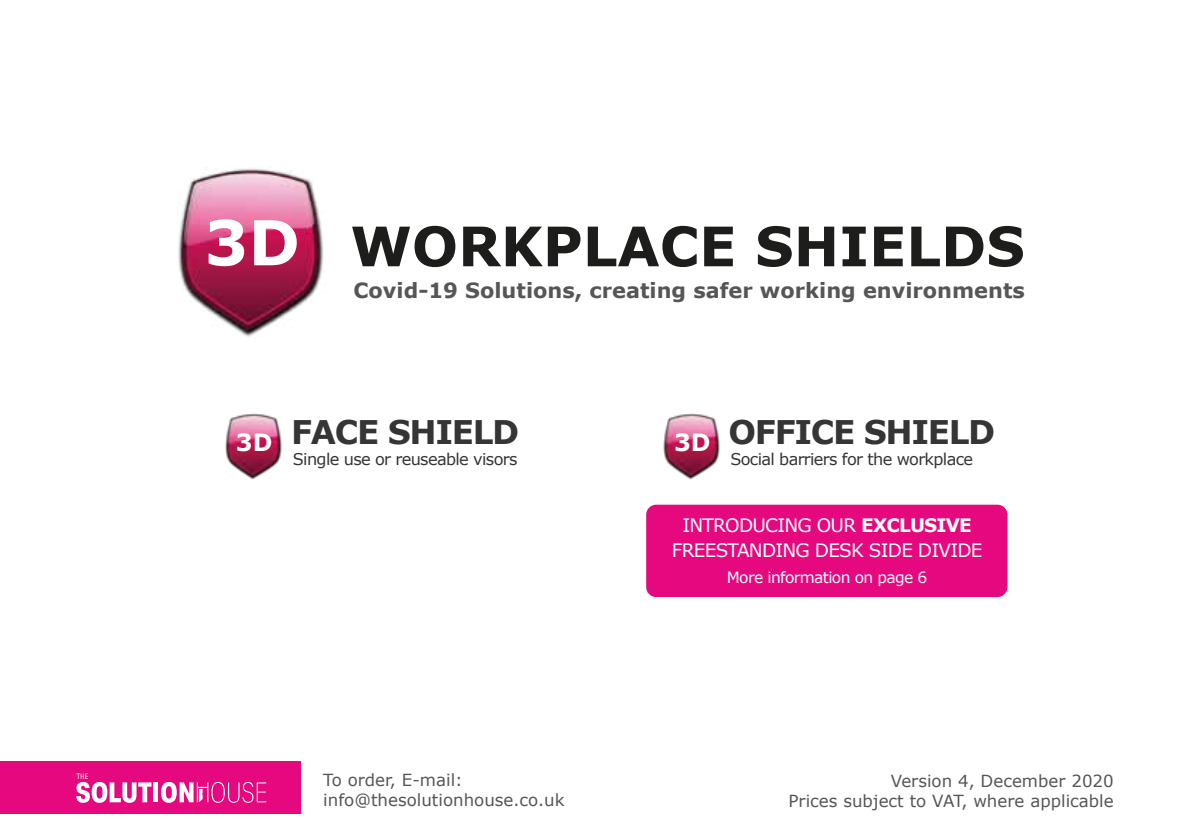
<style>
.page{position:relative;width:1191px;height:840px;background:#fff}
.page>*{position:absolute;margin:0;border:0;box-sizing:border-box;transform-origin:0 0}
.t1{font:700 54.4px "Verdana";color:#1d1d1b}
.t2{font:700 32.6px "Verdana";letter-spacing:-.04em;color:#353535}
.t3{font:700 23.8px "Verdana";color:#fff}
.t4{font:700 20.8px "Verdana";color:#555657}
.t5{font:18.4px/24.6px "Verdana";letter-spacing:-.04em;color:#fff;text-align:center}
.t6{font:16.6px/20px "Verdana";color:#555657}
.t7{font:16.2px "Verdana";letter-spacing:-.04em;color:#353535}
.t8{font:15.4px "Verdana";letter-spacing:-.04em;color:#fff}
.s1{font-size:62px;color:#fff}
.s2{font-weight:700}
</style>
<div class="page">
<img style="left:226px;top:413px;width:56px;height:66px">
<img style="left:664px;top:413px;width:56px;height:66px">
<div style="left:646px;top:504px;width:361px;height:92px;background:#e5087e;border-radius:10px"></div>
<div style="left:0;top:761px;width:301px;height:52px;background:#e5087e"></div>
<div style="left:153px;top:782px;width:5px;height:19px;background:#fff"></div>
<svg style="left:76px;top:773px;width:75px;height:29px"></svg>
<svg style="left:161px;top:781px;width:105px;height:21px"></svg>
<img style="left:178px;top:169px;width:146px;height:168px">
<h1 class="t1" style="left:204px;top:211px;width:822px"><span class="s1">3D</span> WORKPLACE SHIELDS</h1>
<p class="t4" style="left:353px;top:277px;width:673px">Covid-19 Solutions, creating safer working environments</p>
<h2 class="t2" style="left:291px;top:410px;width:229px">FACE SHIELD</h2>
<p class="t7" style="left:293px;top:448px;width:226px">Single use or reuseable visors</p>
<h3 class="t3" style="left:236px;top:427px;width:38px">3D</h3>
<h3 class="t3" style="left:674px;top:427px;width:38px">3D</h3>
<h2 class="t2" style="left:728px;top:410px;width:268px">OFFICE SHIELD</h2>
<p class="t7" style="left:730px;top:448px;width:244px">Social barriers for the workplace</p>
<p class="t5" style="left:672px;top:513px;width:312px">INTRODUCING OUR <span class="s2">EXCLUSIVE<br></span>FREESTANDING DESK SIDE DIVIDE</p>
<p class="t8" style="left:727px;top:567px;width:202px">More information on page 6</p>
<p class="t6" style="left:323px;top:769px;width:243px">To order, E-mail: info@thesolutionhouse.co.uk</p>
<p class="t6" style="left:788px;top:770px;width:327px;text-align:right">Version 4, December 2020<br>Prices subject to VAT, where applicable</p>
</div>
